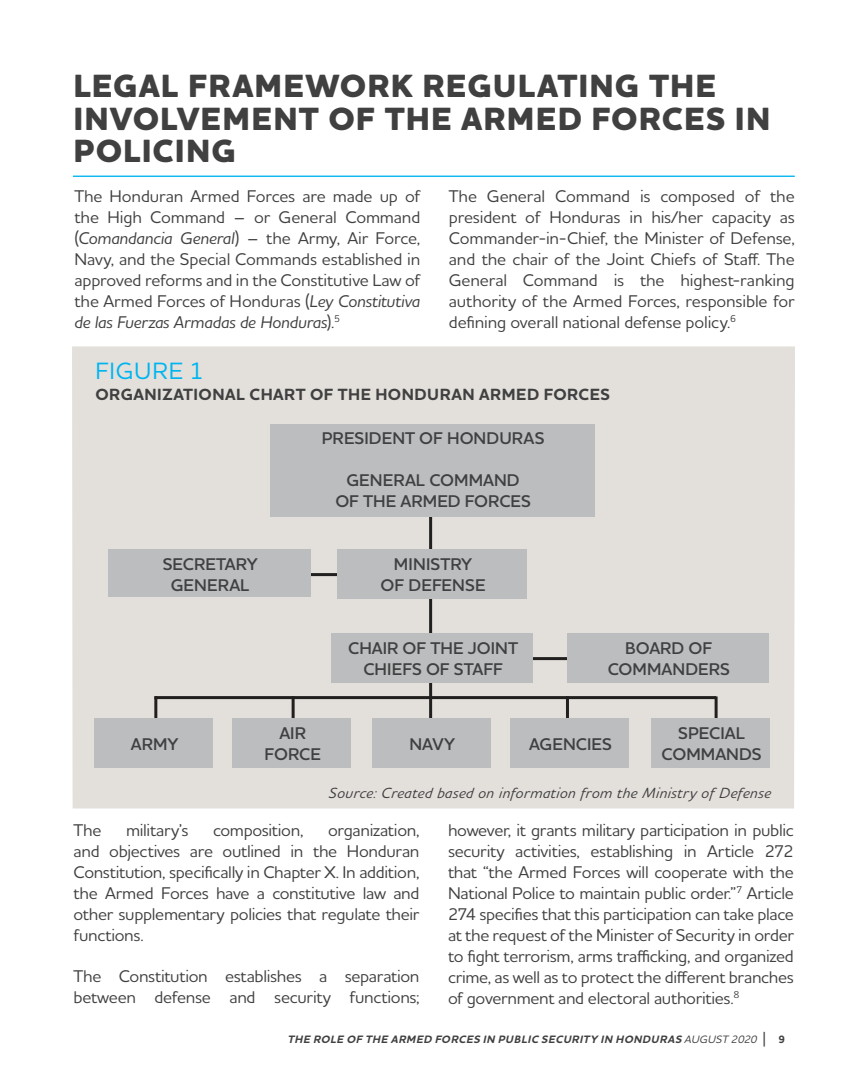
<style>
.page{position:relative;width:866px;height:1080px;background:#fff}
.page>*{position:absolute;margin:0;border:0;box-sizing:border-box;transform-origin:0 0}
.t1{font:800 32.7px/32.7px "Houschka Alt Pro";letter-spacing:.03em;color:#404041}
.t2{font:500 24px "Houschka Alt Pro";letter-spacing:.035em;color:#00b5ef}
.t3{font:500 17.25px/21px "Houschka Alt Pro";letter-spacing:-.02em;color:#404041;text-align:justify}
.t4{font:600 17.25px/21px "Houschka Alt Pro";color:#404041;text-align:center}
.t5{font:700 16.5px "Houschka Alt Pro";letter-spacing:.025em;color:#404041}
.t6{font:italic 500 15px "Houschka Alt Pro";letter-spacing:.03em;color:#404041}
.t7{font:italic 700 10.95px "Houschka Alt Pro";color:#404041}
.s1{font-style:italic}
.s2{font-weight:500}
.s3{font-weight:500;font-style:normal;font-size:16.35px}
.s4{font-style:normal}
</style>
<div class="page">
<div style="left:72px;top:346px;width:722px;height:462px;background:#e3e0dc"></div>
<hr style="left:73px;top:176px;width:721px;height:1px;background:#00b5ef">
<hr style="left:714px;top:696px;width:3px;height:46px;background:#221f1f">
<hr style="left:465px;top:657px;width:189px;height:3px;background:#221f1f">
<div style="left:567px;top:633px;width:201px;height:49px;background:#bbbdbf"></div>
<hr style="left:238px;top:573px;width:189px;height:3px;background:#221f1f">
<hr style="left:154px;top:696px;width:562px;height:3px;background:#221f1f">
<div style="left:108px;top:549px;width:203px;height:48px;background:#bbbdbf"></div>
<hr style="left:429px;top:507px;width:3px;height:227px;background:#221f1f">
<div style="left:332px;top:633px;width:201px;height:49px;background:#bbbdbf"></div>
<div style="left:270px;top:424px;width:324px;height:93px;background:#bbbdbf"></div>
<div style="left:338px;top:549px;width:189px;height:49px;background:#bbbdbf"></div>
<hr style="left:566px;top:696px;width:3px;height:46px;background:#221f1f">
<hr style="left:291px;top:696px;width:3px;height:46px;background:#221f1f">
<hr style="left:154px;top:696px;width:3px;height:46px;background:#221f1f">
<div style="left:95px;top:718px;width:118px;height:50px;background:#bbbdbf"></div>
<div style="left:233px;top:718px;width:118px;height:50px;background:#bbbdbf"></div>
<div style="left:510px;top:718px;width:119px;height:50px;background:#bbbdbf"></div>
<div style="left:651px;top:718px;width:119px;height:50px;background:#bbbdbf"></div>
<div style="left:372px;top:718px;width:119px;height:50px;background:#bbbdbf"></div>
<h1 class="t1" style="left:73px;top:69px;width:698px">LEGAL FRAMEWORK REGULATING THE<br>INVOLVEMENT OF THE ARMED FORCES IN<br>POLICING</h1>
<p class="t3" style="left:74px;top:187px;width:347px">The Honduran Armed Forces are made up of the High Command – or General Command (<span class="s1">Comandancia General</span>) – the Army, Air Force, Navy, and the Special Commands established in approved reforms and in the Constitutive Law of the Armed Forces of Honduras (<span class="s1">Ley Constitutiva de las Fuerzas Armadas de Honduras</span>).<sup>5</sup></p>
<p class="t3" style="left:449px;top:187px;width:347px">The General Command is composed of the president of Honduras in his/her capacity as Commander-in-Chief, the Minister of Defense, and the chair of the Joint Chiefs of Staff. The General Command is the highest-ranking authority of the Armed Forces, responsible for defining overall national defense policy.<sup>6</sup></p>
<h2 class="t2" style="left:96px;top:360px;width:110px">FIGURE 1</h2>
<p class="t5" style="left:95px;top:387px;width:516px">ORGANIZATIONAL CHART OF THE HONDURAN ARMED FORCES</p>
<p class="t4" style="left:163px;top:555px;width:96px">SECRETARY<br>GENERAL</p>
<p class="t4" style="left:321px;top:430px;width:224px">PRESIDENT OF HONDURAS</p>
<p class="t4" style="left:335px;top:471px;width:197px">GENERAL COMMAND<br>OF THE ARMED FORCES</p>
<p class="t4" style="left:380px;top:555px;width:106px">MINISTRY<br>OF DEFENSE</p>
<p class="t4" style="left:348px;top:639px;width:171px">CHAIR OF THE JOINT<br>CHIEFS OF STAFF</p>
<p class="t4" style="left:607px;top:639px;width:124px">BOARD OF<br>COMMANDERS</p>
<p class="t4" style="left:131px;top:735px;width:49px">ARMY</p>
<p class="t4" style="left:264px;top:724px;width:58px">AIR<br>FORCE</p>
<p class="t4" style="left:529px;top:735px;width:84px">AGENCIES</p>
<p class="t4" style="left:661px;top:724px;width:102px">SPECIAL<br>COMMANDS</p>
<p class="t4" style="left:409px;top:735px;width:47px">NAVY</p>
<p class="t6" style="left:328px;top:786px;width:446px">Source: Created based on information from the Ministry of Defense</p>
<p class="t3" style="left:74px;top:821px;width:29px">The</p>
<p class="t3" style="left:126px;top:821px;width:64px">military’s</p>
<p class="t3" style="left:213px;top:821px;width:92px">composition,</p>
<p class="t3" style="left:74px;top:821px;width:347px;text-indent:254px">organization, and objectives are outlined in the Honduran Constitution, specifically in Chapter X. In addition, the Armed Forces have a constitutive law and other supplementary policies that regulate their functions.</p>
<p class="t3" style="left:74px;top:967px;width:347px">The Constitution establishes a separation between defense and security functions;</p>
<p class="t3" style="left:448px;top:821px;width:347px">however, it grants military participation in public security activities, establishing in Article 272 that “the Armed Forces will cooperate with the National Police to maintain public order.”<sup>7</sup> Article 274 specifies that this participation can take place at the request of the Minister of Security in order to fight terrorism, arms trafficking, and organized crime, as well as to protect the different branches of government and electoral authorities.<sup>8</sup></p>
<p class="t7" style="left:287px;top:1035px;width:499px">THE ROLE OF THE ARMED FORCES IN PUBLIC SECURITY IN HONDURAS <span class="s2">AUGUST 2020</span> <span class="s3">|</span> <span class="s4">9</span></p>
</div>
